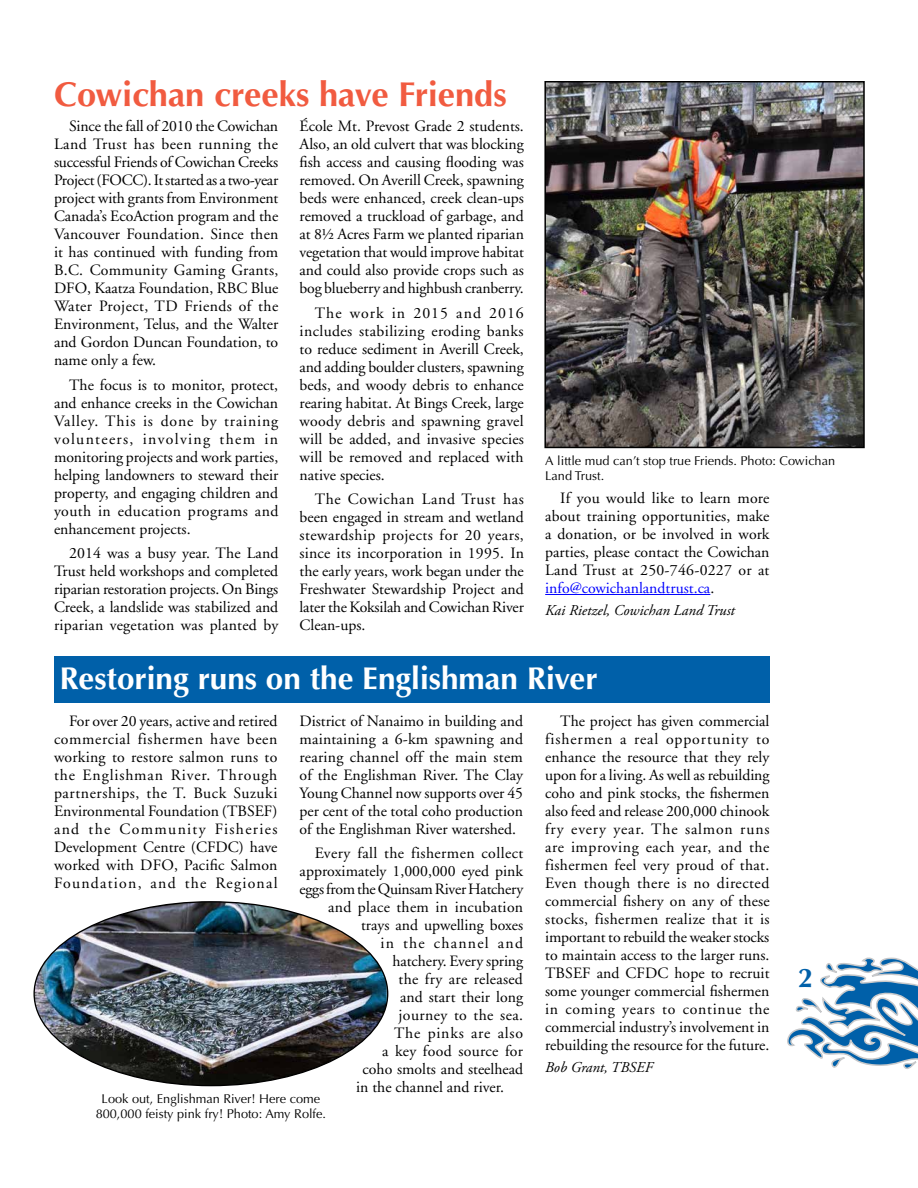
<style>
.page{position:relative;width:918px;height:1188px;background:#fff}
.page>*{position:absolute;margin:0;border:0;box-sizing:border-box;transform-origin:0 0}
.t1{font:700 34.5px "Optima";color:#f15b40}
.t2{font:700 31.5px "Optima";color:#fff}
.t3{font:700 27px "Optima";color:#0060a9}
.t4{font:15.75px/18px "Adobe Garamond";color:#000;text-align:justify}
.t5{font:15.75px "Adobe Garamond";letter-spacing:.02em;color:#000}
.t6{font:15.75px "Adobe Garamond";letter-spacing:.03em;color:#000}
.t7{font:15.75px "Adobe Garamond";letter-spacing:.025em;color:#000}
.t8{font:15.75px "Adobe Garamond";letter-spacing:.08em;color:#000}
.t9{font:15.75px "Adobe Garamond";letter-spacing:.05em;color:#000}
.t10{font:italic 15px "Adobe Garamond Pro";color:#000}
.t11{font:12.75px/15px "Optima";color:#000}
.s1{color:#00f}
</style>
<div class="page">
<svg style="left:787px;top:957px;width:131px;height:112px"></svg>
<div style="left:54px;top:657px;width:716px;height:46px;background:#0060a9"></div>
<hr style="left:545px;top:594px;width:165px;height:1px;background:#00f">
<img style="left:547px;top:84px;width:315px;height:361px">
<div style="left:544px;top:81px;width:321px;height:367px;border:2px solid #000"></div>
<img style="left:35px;top:902px;width:352px;height:184px">
<h1 class="t1" style="left:54px;top:74px;width:454px">Cowichan creeks have Friends</h1>
<p class="t4" style="left:54px;top:118px;width:226px;text-indent:15px">Since the fall of 2010 the Cowichan Land Trust has been running the successful Friends of Cowichan Creeks Project (FOCC). It started as a two-year project with grants from Environment Canada’s EcoAction program and the Vancouver Foundation. Since then it has continued with funding from B.C. Community Gaming Grants, DFO, Kaatza Foundation, RBC Blue Water Project, TD Friends of the Environment, Telus, and the Walter and Gordon Duncan Foundation, to name only a few.</p>
<p class="t4" style="left:54px;top:376px;width:226px;text-indent:15px">The focus is to monitor, protect, and enhance creeks in the Cowichan Valley. This is done by training volunteers, involving them in monitoring projects and work parties, helping landowners to steward their property, and engaging children and youth in education programs and enhancement projects.</p>
<p class="t4" style="left:54px;top:544px;width:226px;text-indent:15px">2014 was a busy year. The Land Trust held workshops and completed riparian restoration projects. On Bings Creek, a landslide was stabilized and riparian vegetation was planted by</p>
<p class="t4" style="left:300px;top:118px;width:226px">École Mt. Prevost Grade 2 students.<br>Also, an old culvert that was blocking fish access and causing flooding was removed. On Averill Creek, spawning beds were enhanced, creek clean-ups removed a truckload of garbage, and at 8½ Acres Farm we planted riparian vegetation that would improve habitat and could also provide crops such as bog blueberry and highbush cranberry.</p>
<p class="t4" style="left:300px;top:304px;width:226px;text-indent:15px">The work in 2015 and 2016 includes stabilizing eroding banks to reduce sediment in Averill Creek, and adding boulder clusters, spawning beds, and woody debris to enhance rearing habitat. At Bings Creek, large woody debris and spawning gravel will be added, and invasive species will be removed and replaced with native species.</p>
<p class="t4" style="left:300px;top:490px;width:226px;text-indent:15px">The Cowichan Land Trust has been engaged in stream and wetland stewardship projects for 20 years, since its incorporation in 1995. In the early years, work began under the Freshwater Stewardship Project and later the Koksilah and Cowichan River Clean-ups.</p>
<p class="t11" style="left:545px;top:453px;width:291px">A little mud can’t stop true Friends. Photo: Cowichan<br>Land Trust.</p>
<p class="t4" style="left:545px;top:489px;width:226px;text-indent:15px">If you would like to learn more about training opportunities, make a donation, or be involved in work parties, please contact the Cowichan Land Trust at 250-746-0227 or at <span class="s1">info@cowichanlandtrust.ca</span>.</p>
<p class="t10" style="left:545px;top:602px;width:191px">Kai Rietzel, Cowichan Land Trust</p>
<h2 class="t2" style="left:59px;top:660px;width:540px">Restoring runs on the Englishman River</h2>
<p class="t4" style="left:54px;top:712px;width:225px;text-indent:15px">For over 20 years, active and retired commercial fishermen have been working to restore salmon runs to the Englishman River. Through partnerships, the T. Buck Suzuki Environmental Foundation (TBSEF) and the Community Fisheries Development Centre (CFDC) have worked with DFO, Pacific Salmon Foundation, and the Regional</p>
<p class="t4" style="left:300px;top:712px;width:225px">District of Nanaimo in building and maintaining a 6-km spawning and rearing channel off the main stem of the Englishman River. The Clay Young Channel now supports over 45 per cent of the total coho production of the Englishman River watershed.</p>
<p class="t4" style="left:545px;top:712px;width:226px;text-indent:15px">The project has given commercial fishermen a real opportunity to enhance the resource that they rely upon for a living. As well as rebuilding coho and pink stocks, the fishermen also feed and release 200,000 chinook fry every year. The salmon runs are improving each year, and the fishermen feel very proud of that.<br>Even though there is no directed commercial fishery on any of these stocks, fishermen realize that it is important to rebuild the weaker stocks to maintain access to the larger runs.<br>TBSEF and CFDC hope to recruit some younger commercial fishermen in coming years to continue the commercial industry’s involvement in rebuilding the resource for the future.</p>
<p class="t10" style="left:545px;top:1059px;width:109px">Bob Grant, TBSEF</p>
<p class="t6" style="left:315px;top:845px;width:210px">Every fall the fishermen collect</p>
<p class="t4" style="left:300px;top:862px;width:225px">approximately 1,000,000 eyed pink</p>
<p class="t4" style="left:300px;top:880px;width:225px">eggs from the Quinsam River Hatchery</p>
<p class="t5" style="left:328px;top:899px;width:197px">and place them in incubation</p>
<p class="t4" style="left:361px;top:916px;width:164px">trays and upwelling boxes</p>
<p class="t8" style="left:381px;top:935px;width:144px">in the channel and</p>
<p class="t4" style="left:393px;top:952px;width:132px">hatchery. Every spring</p>
<p class="t5" style="left:399px;top:971px;width:126px">the fry are released</p>
<p class="t4" style="left:400px;top:988px;width:125px">and start their long</p>
<p class="t7" style="left:399px;top:1007px;width:126px">journey to the sea.</p>
<p class="t9" style="left:394px;top:1025px;width:130px">The pinks are also</p>
<p class="t5" style="left:382px;top:1043px;width:143px">a key food source for</p>
<p class="t4" style="left:363px;top:1060px;width:162px">coho smolts and steelhead</p>
<p class="t4" style="left:356px;top:1078px;width:149px">in the channel and river.</p>
<p class="t11" style="left:96px;top:1091px;width:232px;text-align:center">Look out, Englishman River! Here come<br>800,000 feisty pink fry! Photo: Amy Rolfe.</p>
<h3 class="t3" style="left:798px;top:962px;width:17px">2</h3>
</div>
